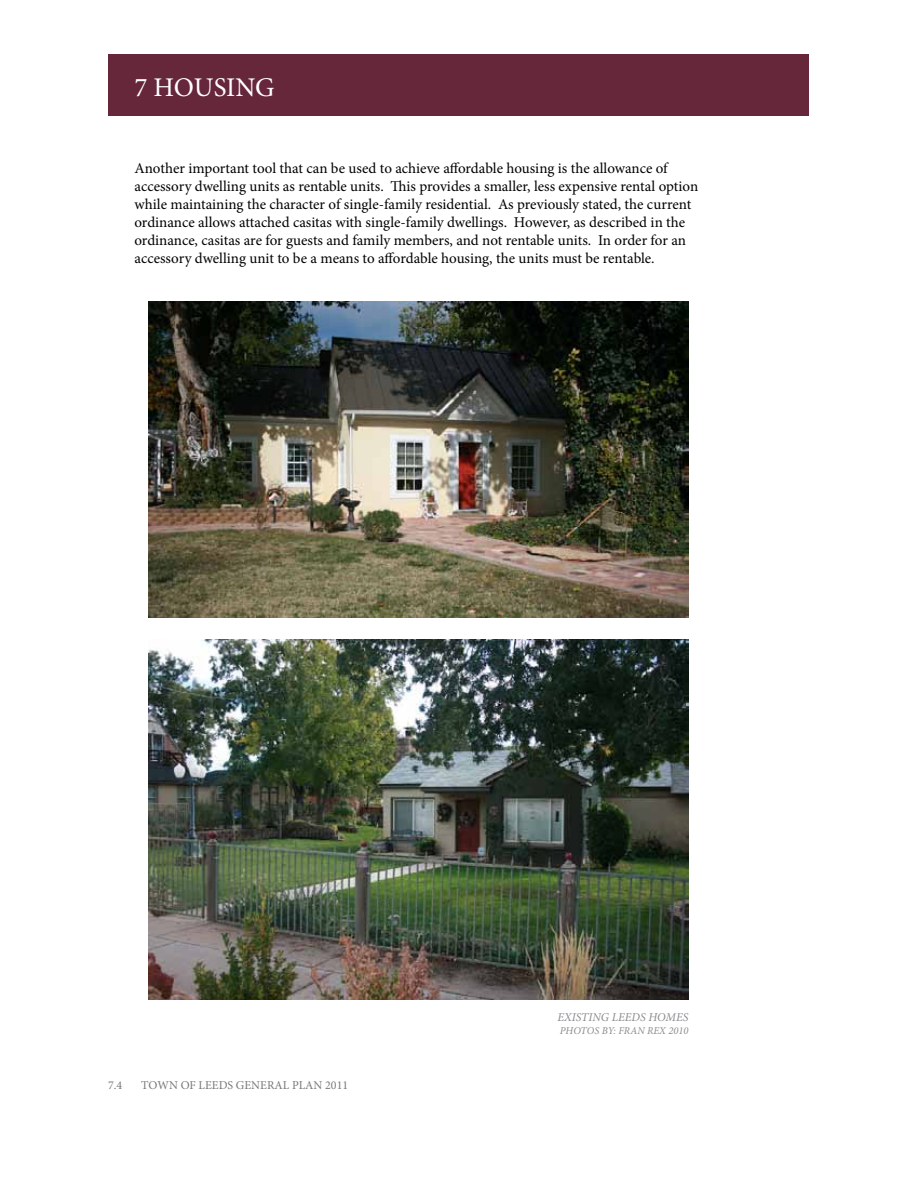
<style>
.page{position:relative;width:918px;height:1188px;background:#fff}
.page>*{position:absolute;margin:0;border:0;box-sizing:border-box;transform-origin:0 0}
.t1{font:27px "Minion Pro";letter-spacing:-.01em;color:#fff}
.t2{font:15px/18px "Minion Pro";color:#000}
.t3{font:12px "Minion Pro";color:#77787b}
.t4{font:italic 12px "Minion Pro";color:#8a8c8e}
.t5{font:italic 10.5px "Minion Pro";color:#8a8c8e}
</style>
<div class="page">
<div style="left:108px;top:55px;width:701px;height:61px;background:#66273b"></div>
<img style="left:148px;top:302px;width:540px;height:316px">
<img style="left:148px;top:639px;width:540px;height:360px">
<h1 class="t1" style="left:134px;top:69px;width:142px">7 HOUSING</h1>
<p class="t2" style="left:134px;top:159px;width:565px">Another important tool that can be used to achieve affordable housing is the allowance of accessory dwelling units as rentable units. This provides a smaller, less expensive rental option while maintaining the character of single-family residential. As previously stated, the current ordinance allows attached casitas with single-family dwellings. However, as described in the ordinance, casitas are for guests and family members, and not rentable units. In order for an accessory dwelling unit to be a means to affordable housing, the units must be rentable.</p>
<p class="t3" style="left:108px;top:1078px;width:16px">7.4</p>
<p class="t3" style="left:141px;top:1078px;width:208px">TOWN OF LEEDS GENERAL PLAN 2011</p>
<p class="t4" style="left:557px;top:1009px;width:133px">EXISTING LEEDS HOMES</p>
<p class="t5" style="left:560px;top:1024px;width:130px">PHOTOS BY: FRAN REX 2010</p>
</div>
